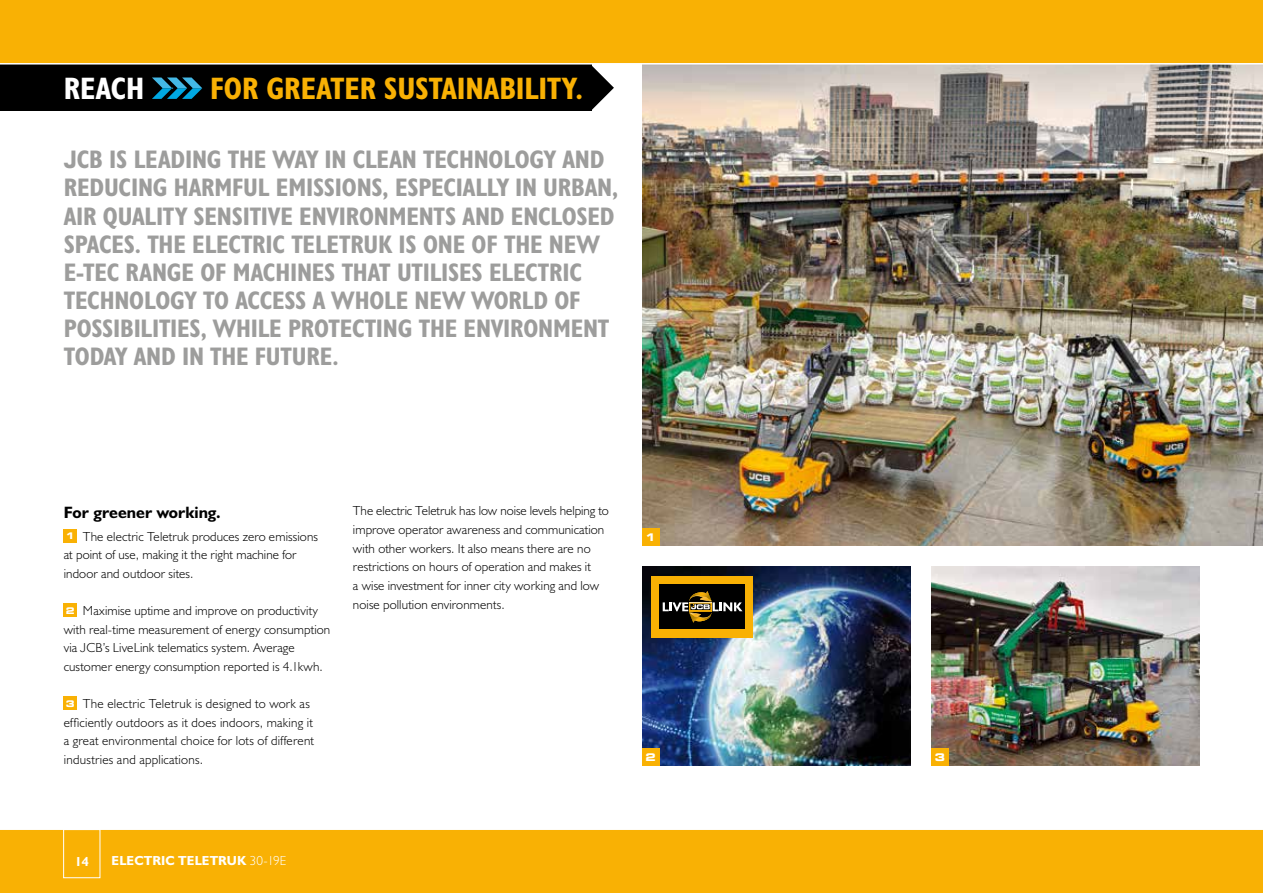
<style>
.page{position:relative;width:1263px;height:893px;background:#fff}
.page>*{position:absolute;margin:0;border:0;box-sizing:border-box;transform-origin:0 0}
.t1{font:31.2px "JCB Bold Condensed";letter-spacing:-.005em;color:#f9b104}
.t2{font:31.2px "JCB Bold Condensed";color:#fff}
.t3{font:25.5px/28.2px "JCB Bold Condensed";letter-spacing:-.005em;color:#9d9d9c}
.t4{font:16.5px "JCB Bold";color:#000}
.t5{font:13.2px/18.8px "JCB Light";letter-spacing:.01em;color:#000}
.t6{font:13.2px "JCB Bold";letter-spacing:.015em;color:#fff}
.t7{font:700 expanded 10.5px "Square 721 BT";color:#fff}
.s1{font-family:"Square 721 BT";font-weight:700;font-stretch:expanded;font-size:9.15px;color:#fff}
.s2{font-family:"JCB Light"}
</style>
<div class="page">
<img style="left:642px;top:65px;width:621px;height:481px">
<svg style="left:591px;top:65px;width:23px;height:45px"></svg>
<div style="left:0;top:54px;width:591px;height:57px;background:#000"></div>
<svg style="left:152px;top:78px;width:50px;height:21px"></svg>
<img style="left:642px;top:567px;width:268px;height:198px">
<img style="left:931px;top:567px;width:268px;height:198px">
<div style="left:64px;top:529px;width:13px;height:13px;background:#f9b104"></div>
<div style="left:64px;top:604px;width:13px;height:13px;background:#f9b104"></div>
<div style="left:64px;top:697px;width:13px;height:13px;background:#f9b104"></div>
<div style="left:642px;top:748px;width:17px;height:17px;background:#f9b104"></div>
<div style="left:642px;top:529px;width:17px;height:17px;background:#f9b104"></div>
<div style="left:931px;top:748px;width:17px;height:17px;background:#f9b104"></div>
<div style="left:651px;top:576px;width:102px;height:61px;background:#f9b104"></div>
<div style="left:659px;top:584px;width:86px;height:45px;background:#000"></div>
<svg style="left:663px;top:591px;width:79px;height:32px"></svg>
<div style="left:0;top:829px;width:1263px;height:64px;background:#f9b104"></div>
<div style="left:63px;top:829px;width:37px;height:49px;border:1px solid #fff"></div>
<hr style="left:0;top:828px;width:1263px;height:2px;background:#fff">
<div style="left:0;top:0;width:1263px;height:64px;background:#f9b104"></div>
<hr style="left:0;top:63px;width:1263px;height:2px;background:#fff">
<h1 class="t2" style="left:64px;top:69px;width:82px">REACH</h1>
<h1 class="t1" style="left:210px;top:69px;width:375px">FOR GREATER SUSTAINABILITY.</h1>
<p class="t3" style="left:64px;top:145px;width:556px">JCB IS LEADING THE WAY IN CLEAN TECHNOLOGY AND REDUCING HARMFUL EMISSIONS, ESPECIALLY IN URBAN, AIR QUALITY SENSITIVE ENVIRONMENTS AND ENCLOSED SPACES. THE ELECTRIC TELETRUK IS ONE OF THE NEW E-TEC RANGE OF MACHINES THAT UTILISES ELECTRIC TECHNOLOGY TO ACCESS A WHOLE NEW WORLD OF POSSIBILITIES, WHILE PROTECTING THE ENVIRONMENT TODAY AND IN THE FUTURE.</p>
<p class="t4" style="left:64px;top:502px;width:158px">For greener working.</p>
<p class="t5" style="left:64px;top:526px;width:256px"><span class="s1">1</span> The electric Teletruk produces zero emissions at point of use, making it the right machine for indoor and outdoor sites.</p>
<p class="t5" style="left:64px;top:601px;width:268px"><span class="s1">2</span> Maximise uptime and improve on productivity with real-time measurement of energy consumption via JCB’s LiveLink telematics system. Average customer energy consumption reported is 4.1kwh.</p>
<p class="t5" style="left:64px;top:694px;width:252px"><span class="s1">3</span> The electric Teletruk is designed to work as efficiently outdoors as it does indoors, making it a great environmental choice for lots of different industries and applications.</p>
<p class="t5" style="left:353px;top:501px;width:257px">The electric Teletruk has low noise levels helping to improve operator awareness and communication with other workers. It also means there are no restrictions on hours of operation and makes it<br>a wise investment for inner city working and low noise pollution environments.</p>
<p class="t6" style="left:75px;top:853px;width:16px">14</p>
<p class="t6" style="left:112px;top:852px;width:176px">ELECTRIC TELETRUK <span class="s2">30-19E</span></p>
<p class="t7" style="left:645px;top:531px;width:12px">1</p>
<p class="t7" style="left:645px;top:751px;width:12px">2</p>
<p class="t7" style="left:935px;top:751px;width:12px">3</p>
</div>
